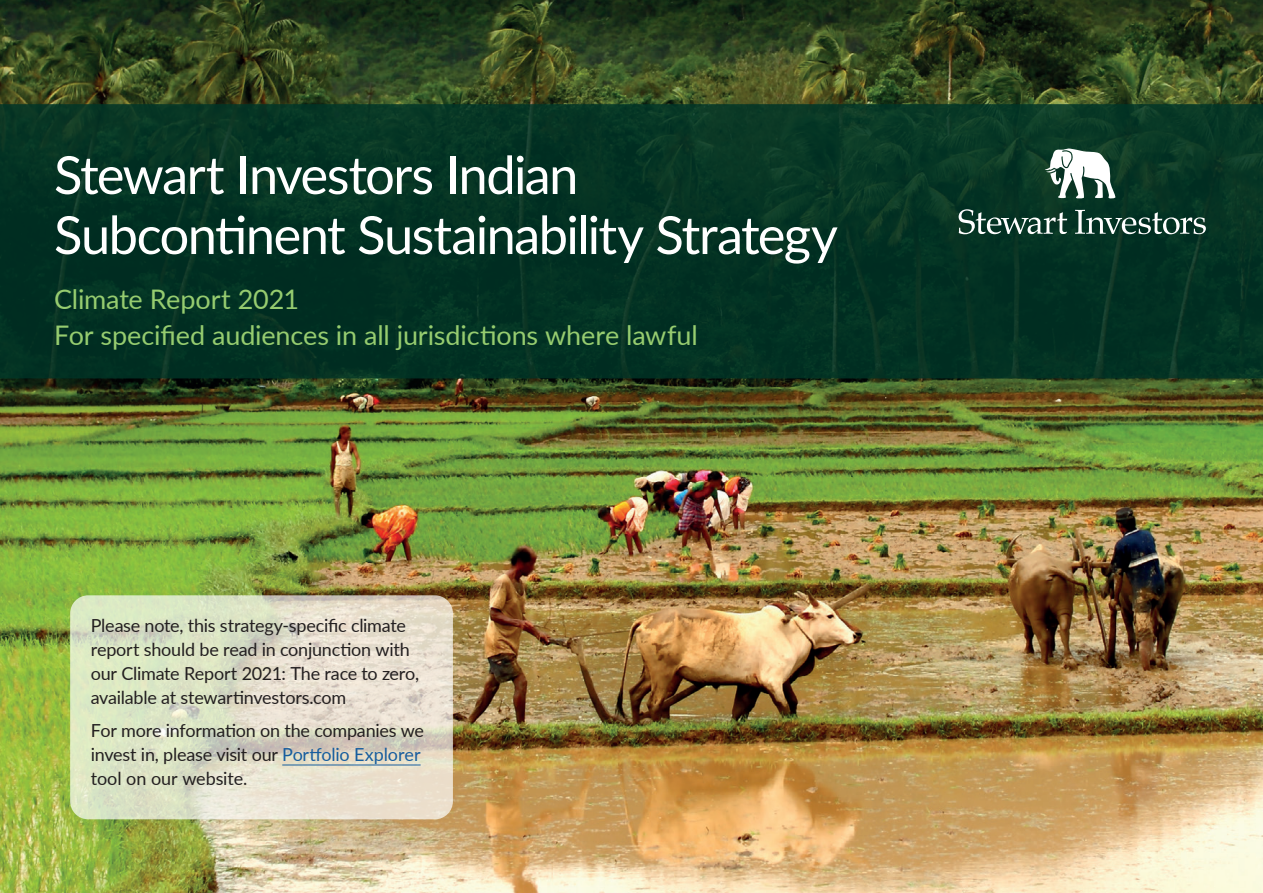
<style>
.page{position:relative;width:1263px;height:893px;background:#fff}
.page>*{position:absolute;margin:0;border:0;box-sizing:border-box;transform-origin:0 0}
.t1{font:52.5px/60px "Lato";letter-spacing:-.035em;color:#fff}
.t2{font:27px/36px "Lato";letter-spacing:-.005em;color:#96cc6f}
.t3{font:18px/24px "Lato";letter-spacing:-.015em;color:#231f20}
.s1{color:#175d9e}
</style>
<div class="page">
<img style="left:0;top:0;width:1263px;height:893px">
<svg style="left:0;top:104px;width:1263px;height:274px;background:#043223"></svg>
<svg style="left:1044px;top:149px;width:71px;height:50px"></svg>
<svg style="left:959px;top:209px;width:108px;height:25px"></svg>
<svg style="left:1075px;top:210px;width:131px;height:24px"></svg>
<svg style="left:70px;top:595px;width:383px;height:224px;background:#e0dfc9"></svg>
<hr style="left:282px;top:765px;width:139px;height:1px;background:#175d9e">
<h1 class="t1" style="left:54px;top:143px;width:785px">Stewart Investors Indian<br>Subcontinent Sustainability Strategy</h1>
<h2 class="t2" style="left:54px;top:280px;width:645px">Climate Report 2021<br>For specified audiences in all jurisdictions where lawful</h2>
<p class="t3" style="left:91px;top:613px;width:330px">Please note, this strategy-specific climate report should be read in conjunction with our Climate Report 2021: The race to zero, available at stewartinvestors.com</p>
<p class="t3" style="left:91px;top:717px;width:335px">For more information on the companies we invest in, please visit our <span class="s1">Portfolio Explorer </span>tool on our website.</p>
</div>
